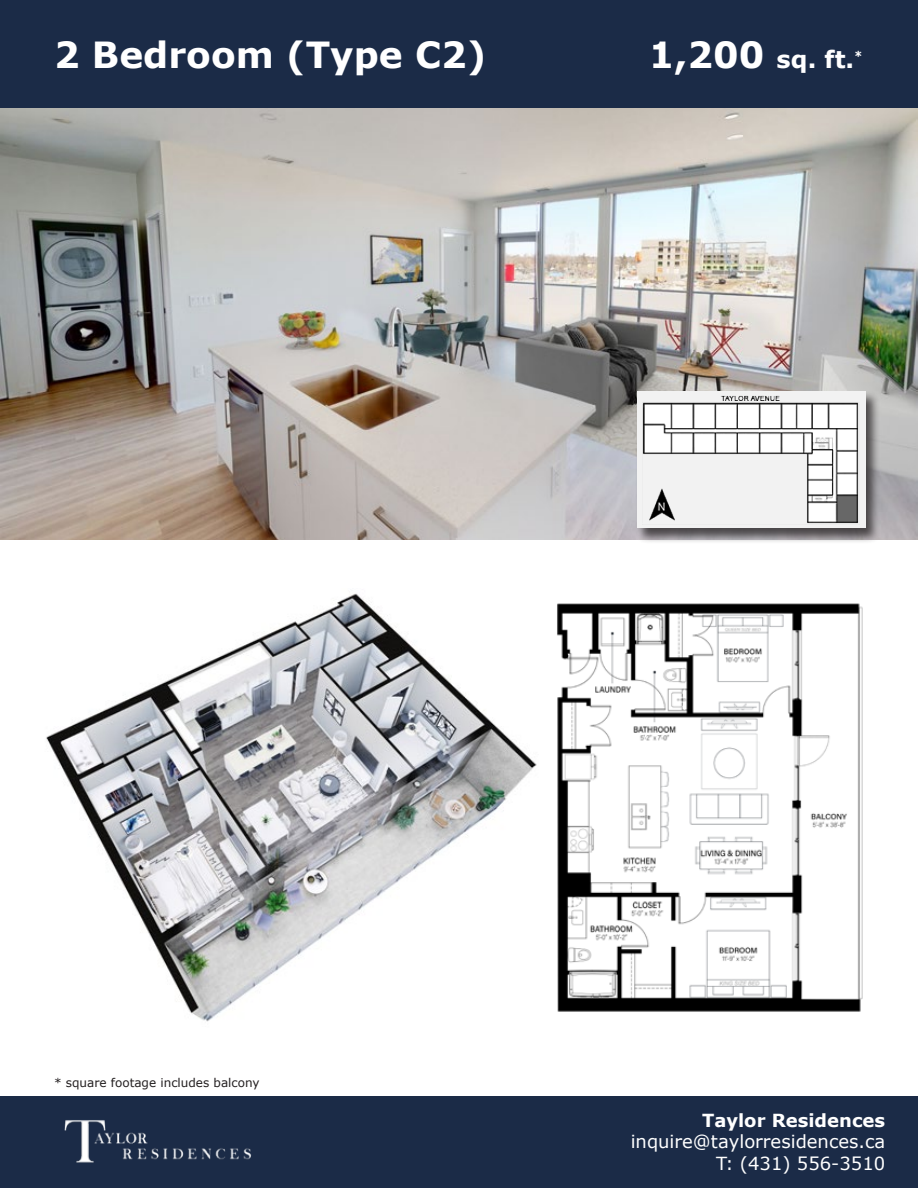
<style>
.page{position:relative;width:918px;height:1188px;background:#fff}
.page>*{position:absolute;margin:0;border:0;box-sizing:border-box;transform-origin:0 0}
.t1{font:700 36px "Verdana";color:#fff}
.t2{font:700 24px "Verdana";color:#fff}
.t3{font:18px/21.6px "Verdana";color:#fff;text-align:right}
.t4{font:700 18px "Verdana";color:#fff}
.t5{font:12px "Verdana";color:#231f20}
.s1{font-size:36px}
</style>
<div class="page">
<img style="left:0;top:108px;width:918px;height:432px">
<img style="left:46px;top:593px;width:491px;height:429px">
<img style="left:557px;top:603px;width:306px;height:409px">
<div style="left:636px;top:390px;width:244px;height:153px;background:#231f20;opacity:.75"></div>
<div style="left:637px;top:391px;width:228px;height:137px;background:#f2f2f2"></div>
<img style="left:643px;top:395px;width:216px;height:129px">
<div style="left:0;top:1096px;width:918px;height:92px;background:#1b2b47"></div>
<div style="left:0;top:0;width:918px;height:108px;background:#1b2b47"></div>
<img style="left:64px;top:1120px;width:187px;height:43px">
<h1 class="t1" style="left:54px;top:29px;width:434px">2 Bedroom (Type C2)</h1>
<h2 class="t2" style="left:649px;top:42px;width:215px"><span class="s1">1,200</span> sq. ft.<sup>*</sup></h2>
<p class="t5" style="left:54px;top:1075px;width:207px">* square footage includes balcony</p>
<p class="t4" style="left:702px;top:1108px;width:185px">Taylor Residences</p>
<p class="t3" style="left:631px;top:1131px;width:256px">inquire@taylorresidences.ca<br>T: (431) 556-3510</p>
</div>
